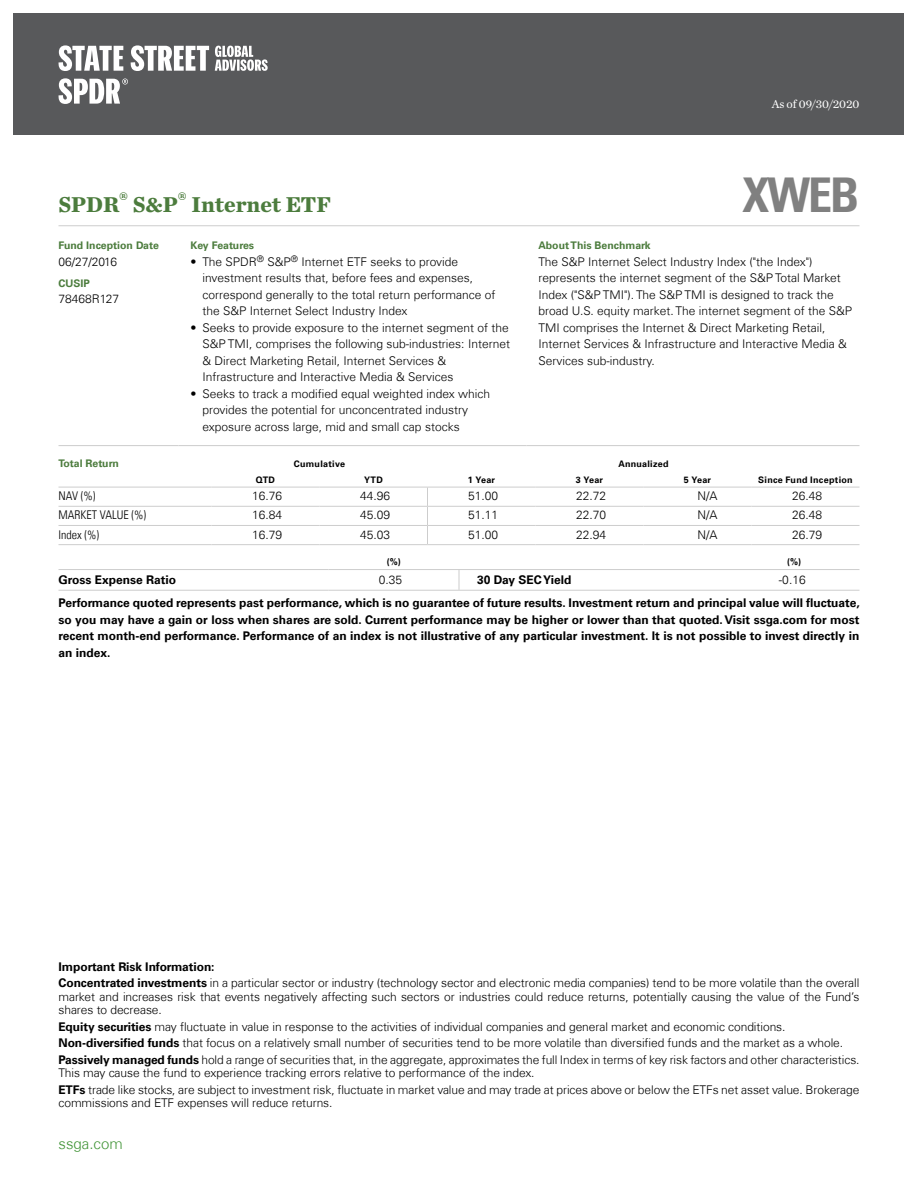
<style>
.page{position:relative;width:918px;height:1188px;background:#fff}
.page>*{position:absolute;margin:0;border:0;box-sizing:border-box;transform-origin:0 0}
.Ticker{font:48px "Univers Com 67 Bold Cond";color:#808080}
.Factsheet_Title{font:700 22.5px "Chronicle Text G1";color:#4c7c3d}
.t1{font:300 15px "Univers Com 45";color:#439539}
.Footnote_8pt{font:300 12px/13.5px "Univers Com 45";letter-spacing:-.005em;color:#000}
.Text{font:300 12px/16.5px "Univers Com 45";color:#000}
.Disclaimer{font:700 12px/16.5px "Univers Com 65";color:#000;text-align:justify}
.Performance_Value{font:300 12px "Univers Com 45";color:#000}
.Performance_Item{font:700 12px "Univers Com 65";color:#000}
.Performance_Item-2{font:12px "Univers Com 47 Light Cond";color:#000}
.Footnote_8pt-2{font:700 12px "Univers Com 65";letter-spacing:-.005em;color:#000}
.Date{font:12px "Chronicle Text G1";letter-spacing:-.005em;color:#fff}
.t2{font:700 10.5px "Univers Com 65";color:#4c7c3d}
.Header{font:700 9px "Univers Com 65";letter-spacing:.03em;color:#000}
.Performance_Table_St{font:700 9px "Univers Com 65";letter-spacing:.03em;color:#000}
.s1{font-family:"Univers Com 65";font-weight:700}
</style>
<div class="page">
<div style="left:14px;top:14px;width:890px;height:121px;background:#58595b"></div>
<hr style="left:58px;top:445px;width:120px;height:1px;background:#cdcdcd">
<hr style="left:178px;top:445px;width:348px;height:1px;background:#cdcdcd">
<hr style="left:526px;top:445px;width:334px;height:1px;background:#cdcdcd">
<hr style="left:58px;top:487px;width:154px;height:1px;background:#cdcdcd">
<hr style="left:212px;top:487px;width:108px;height:1px;background:#cdcdcd">
<hr style="left:320px;top:487px;width:108px;height:1px;background:#cdcdcd">
<hr style="left:428px;top:487px;width:108px;height:1px;background:#cdcdcd">
<hr style="left:536px;top:487px;width:108px;height:1px;background:#cdcdcd">
<hr style="left:644px;top:487px;width:108px;height:1px;background:#cdcdcd">
<hr style="left:752px;top:487px;width:108px;height:1px;background:#cdcdcd">
<hr style="left:58px;top:506px;width:154px;height:1px;background:#cdcdcd">
<hr style="left:212px;top:506px;width:108px;height:1px;background:#cdcdcd">
<hr style="left:320px;top:506px;width:108px;height:1px;background:#cdcdcd">
<hr style="left:428px;top:506px;width:108px;height:1px;background:#cdcdcd">
<hr style="left:536px;top:506px;width:108px;height:1px;background:#cdcdcd">
<hr style="left:644px;top:506px;width:108px;height:1px;background:#cdcdcd">
<hr style="left:752px;top:506px;width:108px;height:1px;background:#cdcdcd">
<hr style="left:58px;top:525px;width:154px;height:1px;background:#cdcdcd">
<hr style="left:212px;top:525px;width:108px;height:1px;background:#cdcdcd">
<hr style="left:320px;top:525px;width:108px;height:1px;background:#cdcdcd">
<hr style="left:428px;top:525px;width:108px;height:1px;background:#cdcdcd">
<hr style="left:536px;top:525px;width:108px;height:1px;background:#cdcdcd">
<hr style="left:644px;top:525px;width:108px;height:1px;background:#cdcdcd">
<hr style="left:752px;top:525px;width:108px;height:1px;background:#cdcdcd">
<hr style="left:58px;top:544px;width:154px;height:1px;background:#cdcdcd">
<hr style="left:212px;top:544px;width:108px;height:1px;background:#cdcdcd">
<hr style="left:320px;top:544px;width:108px;height:1px;background:#cdcdcd">
<hr style="left:428px;top:544px;width:108px;height:1px;background:#cdcdcd">
<hr style="left:536px;top:544px;width:108px;height:1px;background:#cdcdcd">
<hr style="left:644px;top:544px;width:108px;height:1px;background:#cdcdcd">
<hr style="left:752px;top:544px;width:108px;height:1px;background:#cdcdcd">
<svg style="left:427px;top:487px;width:1px;height:57px"></svg>
<hr style="left:58px;top:569px;width:270px;height:1px;background:#cdcdcd">
<hr style="left:328px;top:569px;width:131px;height:1px;background:#cdcdcd">
<hr style="left:459px;top:569px;width:270px;height:1px;background:#cdcdcd">
<hr style="left:729px;top:569px;width:131px;height:1px;background:#cdcdcd">
<hr style="left:58px;top:590px;width:270px;height:1px;background:#cdcdcd">
<hr style="left:459px;top:590px;width:270px;height:1px;background:#cdcdcd">
<hr style="left:729px;top:590px;width:131px;height:1px;background:#cdcdcd">
<svg style="left:459px;top:570px;width:1px;height:20px"></svg>
<hr style="left:328px;top:590px;width:131px;height:1px;background:#cdcdcd">
<hr style="left:58px;top:225px;width:802px;height:1px;background:#cdcdcd">
<svg style="left:215px;top:46px;width:53px;height:25px"></svg>
<svg style="left:59px;top:45px;width:150px;height:26px"></svg>
<svg style="left:58px;top:78px;width:70px;height:26px"></svg>
<p class="Factsheet_Title" style="left:58px;top:186px;width:274px">SPDR<sup>®</sup> S&amp;P<sup>®</sup> Internet ETF</p>
<p class="t2" style="left:58px;top:239px;width:102px">Fund Inception Date</p>
<p class="Text" style="left:58px;top:253px;width:60px">06/27/2016</p>
<p class="t2" style="left:58px;top:277px;width:33px">CUSIP</p>
<p class="Text" style="left:58px;top:291px;width:62px">78468R127</p>
<p class="t2" style="left:190px;top:239px;width:65px">Key Features</p>
<p class="Text" style="left:202px;top:253px;width:295px;text-indent:-12px">• The SPDR<sup>®</sup> S&amp;P<sup>®</sup> Internet ETF seeks to provide investment results that, before fees and expenses, correspond generally to the total return performance of the S&amp;P Internet Select Industry Index</p>
<p class="Text" style="left:202px;top:319px;width:309px;text-indent:-12px">• Seeks to provide exposure to the internet segment of the S&amp;P TMI, comprises the following sub-industries: Internet &amp; Direct Marketing Retail, Internet Services &amp; Infrastructure and Interactive Media &amp; Services</p>
<p class="Text" style="left:202px;top:385px;width:289px;text-indent:-12px">• Seeks to track a modified equal weighted index which provides the potential for unconcentrated industry exposure across large, mid and small cap stocks</p>
<p class="Date" style="left:772px;top:95px;width:89px">As of 09/30/2020</p>
<p class="Ticker" style="left:743px;top:165px;width:118px">XWEB</p>
<p class="t2" style="left:538px;top:239px;width:114px">About This Benchmark</p>
<p class="Text" style="left:538px;top:253px;width:315px">The S&amp;P Internet Select Industry Index ("the Index") represents the internet segment of the S&amp;P Total Market Index ("S&amp;P TMI"). The S&amp;P TMI is designed to track the broad U.S. equity market. The internet segment of the S&amp;P TMI comprises the Internet &amp; Direct Marketing Retail, Internet Services &amp; Infrastructure and Interactive Media &amp; Services sub-industry.</p>
<p class="t2" style="left:58px;top:457px;width:62px">Total Return</p>
<p class="Performance_Table_St" style="left:294px;top:459px;width:53px">Cumulative</p>
<p class="Performance_Table_St" style="left:618px;top:459px;width:52px">Annualized</p>
<p class="Header" style="left:256px;top:474px;width:21px">QTD</p>
<p class="Header" style="left:364px;top:474px;width:20px">YTD</p>
<p class="Header" style="left:468px;top:474px;width:29px">1 Year</p>
<p class="Header" style="left:576px;top:474px;width:29px">3 Year</p>
<p class="Header" style="left:684px;top:474px;width:29px">5 Year</p>
<p class="Header" style="left:758px;top:474px;width:96px">Since Fund Inception</p>
<p class="Performance_Item-2" style="left:58px;top:489px;width:38px">NAV (%)</p>
<p class="Performance_Value" style="left:252px;top:489px;width:32px">16.76</p>
<p class="Performance_Value" style="left:360px;top:489px;width:32px">44.96</p>
<p class="Performance_Value" style="left:468px;top:489px;width:32px">51.00</p>
<p class="Performance_Value" style="left:576px;top:489px;width:32px">22.72</p>
<p class="Performance_Value" style="left:698px;top:489px;width:22px">N/A</p>
<p class="Performance_Value" style="left:792px;top:489px;width:32px">26.48</p>
<p class="Performance_Item-2" style="left:58px;top:508px;width:89px">MARKET VALUE (%)</p>
<p class="Performance_Value" style="left:252px;top:508px;width:32px">16.84</p>
<p class="Performance_Value" style="left:360px;top:508px;width:32px">45.09</p>
<p class="Performance_Value" style="left:468px;top:508px;width:32px">51.11</p>
<p class="Performance_Value" style="left:576px;top:508px;width:32px">22.70</p>
<p class="Performance_Value" style="left:698px;top:508px;width:22px">N/A</p>
<p class="Performance_Value" style="left:792px;top:508px;width:32px">26.48</p>
<p class="Performance_Item-2" style="left:58px;top:527px;width:42px">Index (%)</p>
<p class="Performance_Value" style="left:252px;top:527px;width:32px">16.79</p>
<p class="Performance_Value" style="left:360px;top:527px;width:32px">45.03</p>
<p class="Performance_Value" style="left:468px;top:527px;width:32px">51.00</p>
<p class="Performance_Value" style="left:576px;top:527px;width:32px">22.94</p>
<p class="Performance_Value" style="left:698px;top:527px;width:22px">N/A</p>
<p class="Performance_Value" style="left:792px;top:527px;width:32px">26.79</p>
<p class="Header" style="left:387px;top:557px;width:15px">(%)</p>
<p class="Header" style="left:787px;top:557px;width:15px">(%)</p>
<p class="Performance_Item" style="left:58px;top:573px;width:119px">Gross Expense Ratio</p>
<p class="Performance_Value" style="left:379px;top:573px;width:25px">0.35</p>
<p class="Performance_Item" style="left:477px;top:573px;width:96px">30 Day SEC Yield</p>
<p class="Performance_Value" style="left:779px;top:573px;width:28px">-0.16</p>
<p class="Disclaimer" style="left:58px;top:595px;width:803px">Performance quoted represents past performance, which is no guarantee of future results. Investment return and principal value will fluctuate, so you may have a gain or loss when shares are sold. Current performance may be higher or lower than that quoted. Visit ssga.com for most recent month-end performance. Performance of an index is not illustrative of any particular investment. It is not possible to invest directly in an index.</p>
<p class="Footnote_8pt-2" style="left:58px;top:959px;width:158px">Important Risk Information:</p>
<p class="Footnote_8pt" style="left:58px;top:976px;width:802px;text-align:justify"><span class="s1">Concentrated investments</span> in a particular sector or industry (technology sector and electronic media companies) tend to be more volatile than the overall market and increases risk that events negatively affecting such sectors or industries could reduce returns, potentially causing the value of the Fund’s shares to decrease.</p>
<p class="Footnote_8pt" style="left:58px;top:1019px;width:729px"><span class="s1">Equity securities</span> may fluctuate in value in response to the activities of individual companies and general market and economic conditions.</p>
<p class="Footnote_8pt" style="left:58px;top:1036px;width:786px"><span class="s1">Non-diversified funds</span> that focus on a relatively small number of securities tend to be more volatile than diversified funds and the market as a whole.</p>
<p class="Footnote_8pt" style="left:58px;top:1052px;width:803px"><span class="s1">Passively managed funds</span> hold a range of securities that, in the aggregate, approximates the full Index in terms of key risk factors and other characteristics.<br>This may cause the fund to experience tracking errors relative to performance of the index.</p>
<p class="Footnote_8pt" style="left:58px;top:1082px;width:802px"><span class="s1">ETFs</span> trade like stocks, are subject to investment risk, fluctuate in market value and may trade at prices above or below the ETFs net asset value. Brokerage commissions and ETF expenses will reduce returns.</p>
<p class="t1" style="left:58px;top:1135px;width:66px">ssga.com</p>
</div>
